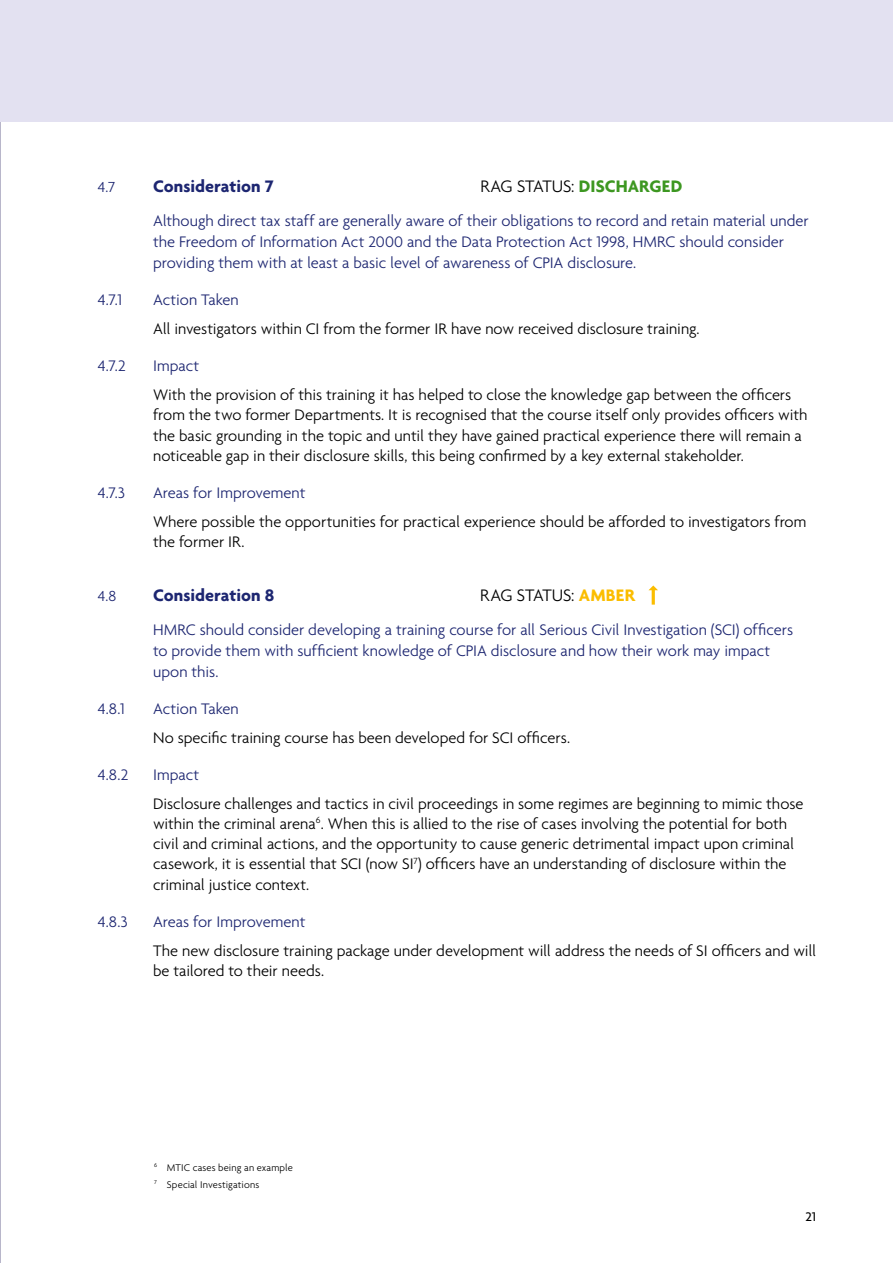
<style>
.page{position:relative;width:893px;height:1263px;background:#fff}
.page>*{position:absolute;margin:0;border:0;box-sizing:border-box;transform-origin:0 0}
.t1{font:300 18px "Agenda";letter-spacing:-.005em;color:#000}
.t2{font:700 18px "Agenda";color:#1d2671}
.t3{font:300 16.5px/20.2px "Agenda";letter-spacing:-.005em;color:#000}
.t4{font:300 16.5px/21px "Agenda";letter-spacing:-.005em;color:#1d2671}
.t5{font:300 15.75px "Agenda";color:#1d2671}
.t6{font:500 13.5px "Agenda";color:#000}
.t7{font:300 10.5px/16.8px "Agenda";letter-spacing:.015em;color:#000}
.s1{font-weight:700;color:#3d9721}
.s2{font-weight:700;color:#fbbd00}
</style>
<div class="page">
<hr style="left:0;top:0;width:1px;height:1263px;background:#1c1455">
<div style="left:0;top:0;width:893px;height:122px;background:#e3e1f1"></div>
<svg style="left:648px;top:585px;width:10px;height:20px"></svg>
<p class="t5" style="left:98px;top:178px;width:19px">4.7</p>
<p class="t2" style="left:153px;top:176px;width:122px">Consideration 7</p>
<p class="t1" style="left:480px;top:176px;width:203px">RAG STATUS: <span class="s1">DISCHARGED</span></p>
<p class="t4" style="left:153px;top:210px;width:657px">Although direct tax staff are generally aware of their obligations to record and retain material under the Freedom of Information Act 2000 and the Data Protection Act 1998, HMRC should consider providing them with at least a basic level of awareness of CPIA disclosure.</p>
<p class="t4" style="left:98px;top:289px;width:26px">4.7.1</p>
<p class="t4" style="left:153px;top:289px;width:87px">Action Taken</p>
<p class="t3" style="left:153px;top:318px;width:548px">All investigators within CI from the former IR have now received disclosure training.</p>
<p class="t4" style="left:98px;top:355px;width:29px">4.7.2</p>
<p class="t4" style="left:153px;top:355px;width:48px">Impact</p>
<p class="t3" style="left:153px;top:385px;width:656px">With the provision of this training it has helped to close the knowledge gap between the officers from the two former Departments. It is recognised that the course itself only provides officers with the basic grounding in the topic and until they have gained practical experience there will remain a noticeable gap in their disclosure skills, this being confirmed by a key external stakeholder.</p>
<p class="t4" style="left:98px;top:482px;width:29px">4.7.3</p>
<p class="t4" style="left:153px;top:482px;width:154px">Areas for Improvement</p>
<p class="t3" style="left:153px;top:511px;width:655px">Where possible the opportunities for practical experience should be afforded to investigators from the former IR.</p>
<p class="t5" style="left:98px;top:586px;width:20px">4.8</p>
<p class="t2" style="left:153px;top:584px;width:123px">Consideration 8</p>
<p class="t1" style="left:480px;top:584px;width:157px">RAG STATUS: <span class="s2">AMBER</span></p>
<p class="t4" style="left:153px;top:618px;width:642px">HMRC should consider developing a training course for all Serious Civil Investigation (SCI) officers to provide them with sufficient knowledge of CPIA disclosure and how their work may impact upon this.</p>
<p class="t4" style="left:98px;top:698px;width:29px">4.8.1</p>
<p class="t4" style="left:153px;top:698px;width:87px">Action Taken</p>
<p class="t3" style="left:153px;top:727px;width:419px">No specific training course has been developed for SCI officers.</p>
<p class="t4" style="left:98px;top:764px;width:32px">4.8.2</p>
<p class="t4" style="left:153px;top:764px;width:48px">Impact</p>
<p class="t3" style="left:153px;top:793px;width:652px">Disclosure challenges and tactics in civil proceedings in some regimes are beginning to mimic those within the criminal arena<sup>6</sup>. When this is allied to the rise of cases involving the potential for both civil and criminal actions, and the opportunity to cause generic detrimental impact upon criminal casework, it is essential that SCI (now SI<sup>7</sup>) officers have an understanding of disclosure within the criminal justice context.</p>
<p class="t4" style="left:98px;top:911px;width:31px">4.8.3</p>
<p class="t4" style="left:153px;top:911px;width:154px">Areas for Improvement</p>
<p class="t3" style="left:153px;top:940px;width:665px">The new disclosure training package under development will address the needs of SI officers and will be tailored to their needs.</p>
<p class="t7" style="left:154px;top:1159px;width:140px"><sup>6</sup> MTIC cases being an example<br><sup>7</sup> Special Investigations</p>
<p class="t6" style="left:805px;top:1208px;width:12px">21</p>
</div>
